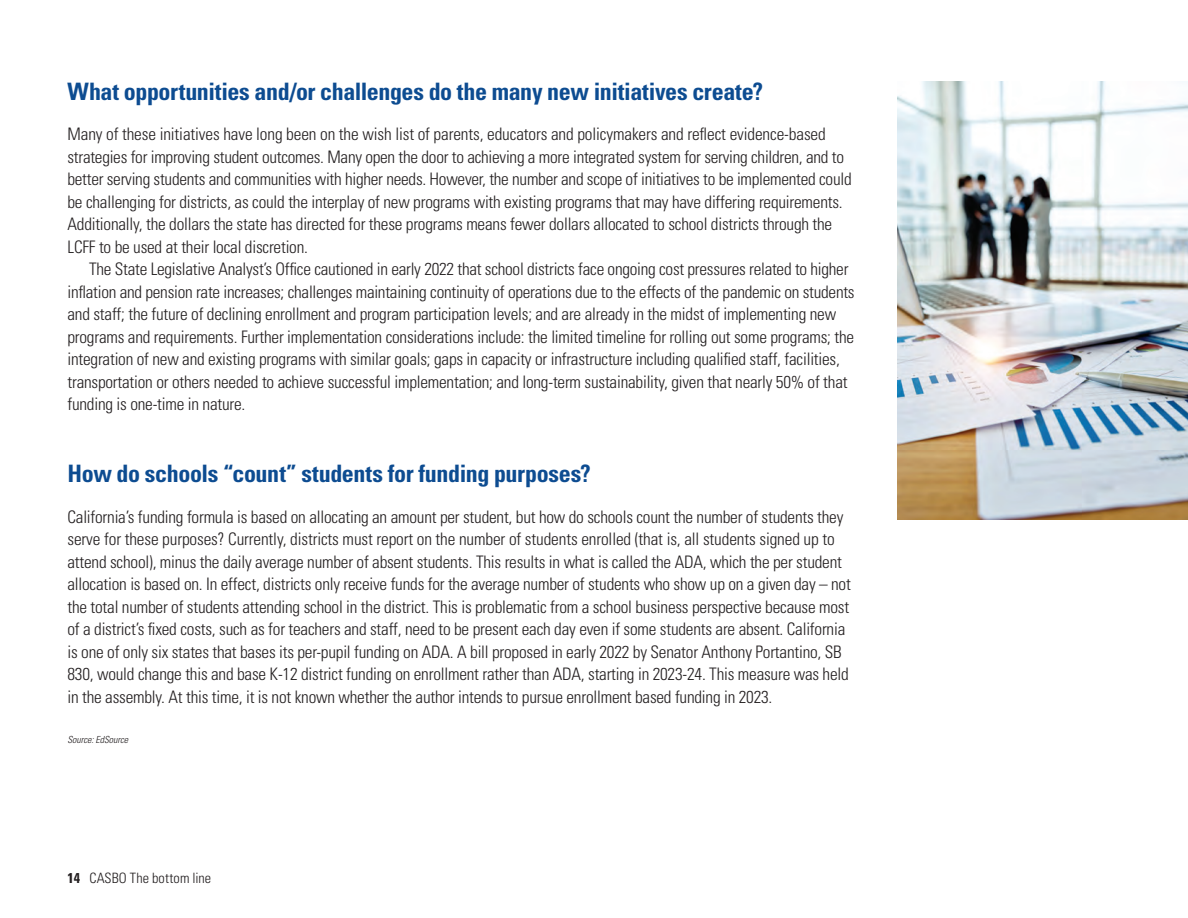
<style>
.page{position:relative;width:1188px;height:918px;background:#fff}
.page>*{position:absolute;margin:0;border:0;box-sizing:border-box;transform-origin:0 0}
.Subhead_Bold_SS{font:700 condensed 24px "Univers";letter-spacing:-.015em;color:#0d4c91}
.Body_Light_SS_Text{font:300 condensed 17.25px/22.5px "Univers";letter-spacing:-.01em;color:#231f20}
.Body_Light_SS_Text_I{font:300 condensed 17.25px/22.5px "Univers";letter-spacing:-.01em;color:#231f20}
.t1{font:300 condensed 14.25px "Univers";letter-spacing:.005em;color:#231f20}
.Body_Light_SS_Text-2{font:italic 300 condensed 9.75px "Univers";letter-spacing:-.005em;color:#231f20}
.s1{font-weight:700}
</style>
<div class="page">
<img style="left:898px;top:81px;width:290px;height:438px">
<p class="Subhead_Bold_SS" style="left:68px;top:76px;width:697px">What opportunities and/or challenges do the many new initiatives create?</p>
<p class="Body_Light_SS_Text" style="left:68px;top:123px;width:786px">Many of these initiatives have long been on the wish list of parents, educators and policymakers and reflect evidence-based strategies for improving student outcomes. Many open the door to achieving a more integrated system for serving children, and to better serving students and communities with higher needs. However, the number and scope of initiatives to be implemented could be challenging for districts, as could the interplay of new programs with existing programs that may have differing requirements.<br>Additionally, the dollars the state has directed for these programs means fewer dollars allocated to school districts through the LCFF to be used at their local discretion.</p>
<p class="Body_Light_SS_Text_I" style="left:68px;top:257px;width:789px;text-indent:22px">The State Legislative Analyst’s Office cautioned in early 2022 that school districts face ongoing cost pressures related to higher inflation and pension rate increases; challenges maintaining continuity of operations due to the effects of the pandemic on students and staff; the future of declining enrollment and program participation levels; and are already in the midst of implementing new programs and requirements. Further implementation considerations include: the limited timeline for rolling out some programs; the integration of new and existing programs with similar goals; gaps in capacity or infrastructure including qualified staff, facilities, transportation or others needed to achieve successful implementation; and long-term sustainability, given that nearly 50% of that funding is one-time in nature.</p>
<p class="Subhead_Bold_SS" style="left:68px;top:459px;width:525px">How do schools “count” students for funding purposes?</p>
<p class="Body_Light_SS_Text" style="left:68px;top:505px;width:785px">California’s funding formula is based on allocating an amount per student, but how do schools count the number of students they serve for these purposes? Currently, districts must report on the number of students enrolled (that is, all students signed up to attend school), minus the daily average number of absent students. This results in what is called the ADA, which the per student allocation is based on. In effect, districts only receive funds for the average number of students who show up on a given day – not the total number of students attending school in the district. This is problematic from a school business perspective because most of a district’s fixed costs, such as for teachers and staff, need to be present each day even if some students are absent. California</p>
<p class="Body_Light_SS_Text" style="left:68px;top:640px;width:783px">is one of only six states that bases its per-pupil funding on ADA. A bill proposed in early 2022 by Senator Anthony Portantino, SB<br>830, would change this and base K-12 district funding on enrollment rather than ADA, starting in 2023-24. This measure was held in the assembly. At this time, it is not known whether the author intends to pursue enrollment based funding in 2023.</p>
<p class="Body_Light_SS_Text-2" style="left:68px;top:734px;width:62px">Source: EdSource</p>
<p class="t1" style="left:68px;top:869px;width:145px"><span class="s1">14</span> CASBO The bottom line</p>
</div>
